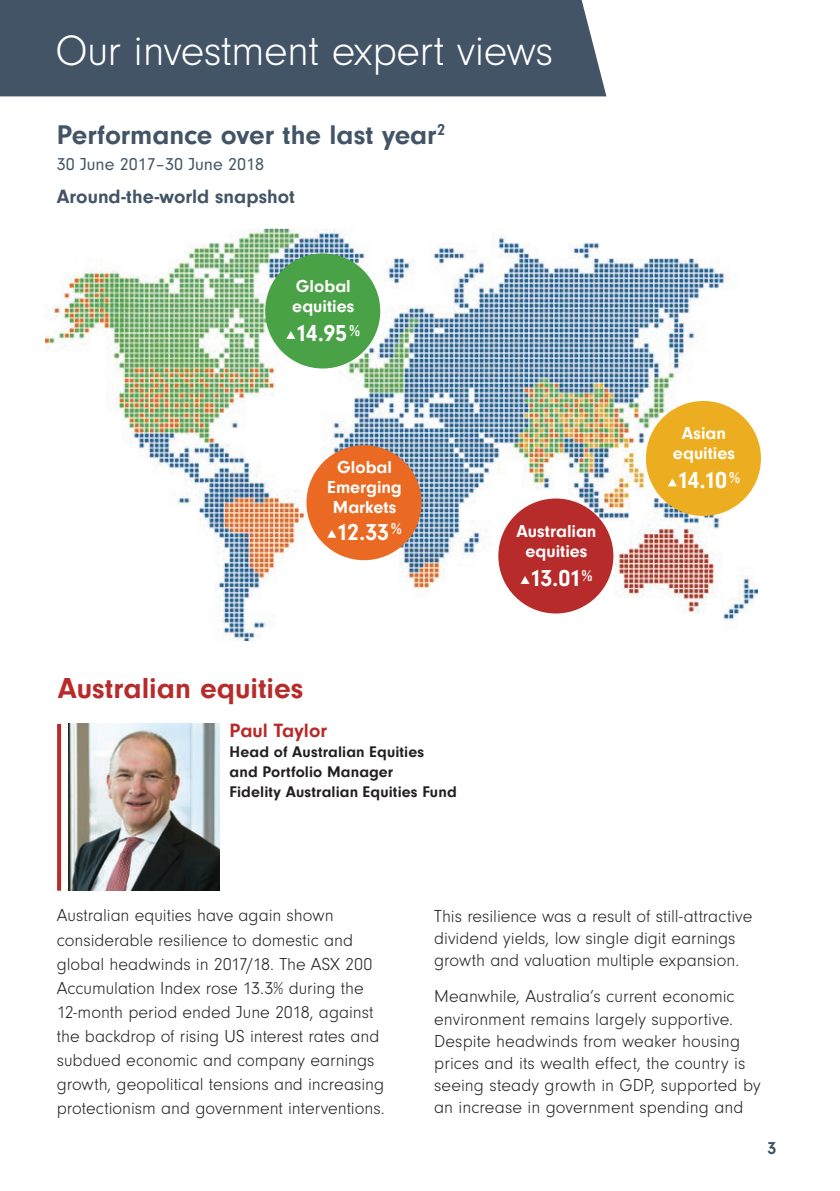
<style>
.page{position:relative;width:840px;height:1191px;background:#fff}
.page>*{position:absolute;margin:0;border:0;box-sizing:border-box;transform-origin:0 0}
.SUB-HEADING{font:300 44px "Neuzeit Gro";letter-spacing:-.01em;color:#fff}
.SUB-HEADING-2{font:700 30px "Neuzeit Gro";color:#b72b2a}
.SUB-HEADING-3{font:700 28px "Neuzeit Gro";color:#425465}
.BODY_COPY{font:700 24px "Neuzeit Gro";letter-spacing:-.04em;color:#fff}
.BODY_COPY-2{font:700 20px "Neuzeit Gro";color:#425465}
.BODY_COPY-3{font:700 20px "Neuzeit Gro";color:#b72b2a}
.BODY_COPY-4{font:300 18px/24px "Neuzeit Gro";color:#231f20}
.BODY_COPY-5{font:700 18px/20px "Neuzeit Gro";color:#fff;text-align:center}
.SUB-HEADING-4{font:18px "Neuzeit Gro";color:#425465}
.t1{font:700 18px "Neuzeit Gro";color:#425465}
.BODY_COPY-6{font:700 16px/20px "Neuzeit Gro";letter-spacing:.01em;color:#231f20}
</style>
<div class="page">
<img style="left:45px;top:228px;width:712px;height:413px">
<div style="left:0;top:0;width:606px;height:96px;background:#425465"></div>
<div style="left:645px;top:401px;width:115px;height:115px;background:#ecae20;border-radius:50%"></div>
<svg style="left:668px;top:478px;width:8px;height:8px"></svg>
<div style="left:498px;top:498px;width:115px;height:115px;background:#b72b2a;border-radius:50%"></div>
<svg style="left:520px;top:576px;width:9px;height:8px"></svg>
<div style="left:265px;top:253px;width:115px;height:115px;background:#4aa246;border-radius:50%"></div>
<svg style="left:286px;top:331px;width:9px;height:8px"></svg>
<div style="left:306px;top:445px;width:115px;height:115px;background:#eb6a23;border-radius:50%"></div>
<svg style="left:327px;top:530px;width:9px;height:8px"></svg>
<img style="left:69px;top:724px;width:150px;height:166px">
<svg style="left:57px;top:724px;width:4px;height:166px"></svg>
<p class="SUB-HEADING" style="left:56px;top:27px;width:499px">Our investment expert views</p>
<p class="SUB-HEADING-3" style="left:57px;top:119px;width:390px">Performance over the last year<sup>2</sup></p>
<p class="SUB-HEADING-4" style="left:57px;top:154px;width:209px">30 June 2017–30 June 2018</p>
<p class="BODY_COPY-2" style="left:57px;top:185px;width:239px">Around-the-world snapshot</p>
<p class="BODY_COPY-5" style="left:292px;top:276px;width:64px;text-align:left">Global equities</p>
<p class="BODY_COPY" style="left:295px;top:319px;width:67px">14.95<sup>%</sup></p>
<p class="BODY_COPY-5" style="left:327px;top:457px;width:76px">Global<br>Emerging<br>Markets</p>
<p class="BODY_COPY" style="left:336px;top:518px;width:67px">12.33<sup>%</sup></p>
<p class="SUB-HEADING-2" style="left:58px;top:671px;width:247px">Australian equities</p>
<p class="BODY_COPY-3" style="left:229px;top:719px;width:99px">Paul Taylor</p>
<p class="BODY_COPY-6" style="left:229px;top:742px;width:228px">Head of Australian Equities<br>and Portfolio Manager<br>Fidelity Australian Equities Fund</p>
<p class="BODY_COPY-5" style="left:516px;top:521px;width:81px">Australian equities</p>
<p class="BODY_COPY" style="left:529px;top:564px;width:65px">13.01<sup>%</sup></p>
<p class="BODY_COPY-5" style="left:672px;top:423px;width:64px">Asian equities</p>
<p class="BODY_COPY" style="left:676px;top:467px;width:65px">14.10<sup>%</sup></p>
<p class="BODY_COPY-4" style="left:57px;top:904px;width:329px">Australian equities have again shown considerable resilience to domestic and global headwinds in 2017/18. The ASX 200<br>Accumulation Index rose 13.3% during the 12-month period ended June 2018, against the backdrop of rising US interest rates and subdued economic and company earnings growth, geopolitical tensions and increasing protectionism and government interventions.</p>
<p class="BODY_COPY-4" style="left:434px;top:905px;width:319px;line-height:22.2px">This resilience was a result of still-attractive dividend yields, low single digit earnings growth and valuation multiple expansion.</p>
<p class="BODY_COPY-4" style="left:434px;top:985px;width:328px;line-height:22.2px">Meanwhile, Australia’s current economic environment remains largely supportive.<br>Despite headwinds from weaker housing prices and its wealth effect, the country is seeing steady growth in GDP, supported by an increase in government spending and</p>
<p class="t1" style="left:767px;top:1138px;width:10px">3</p>
</div>
